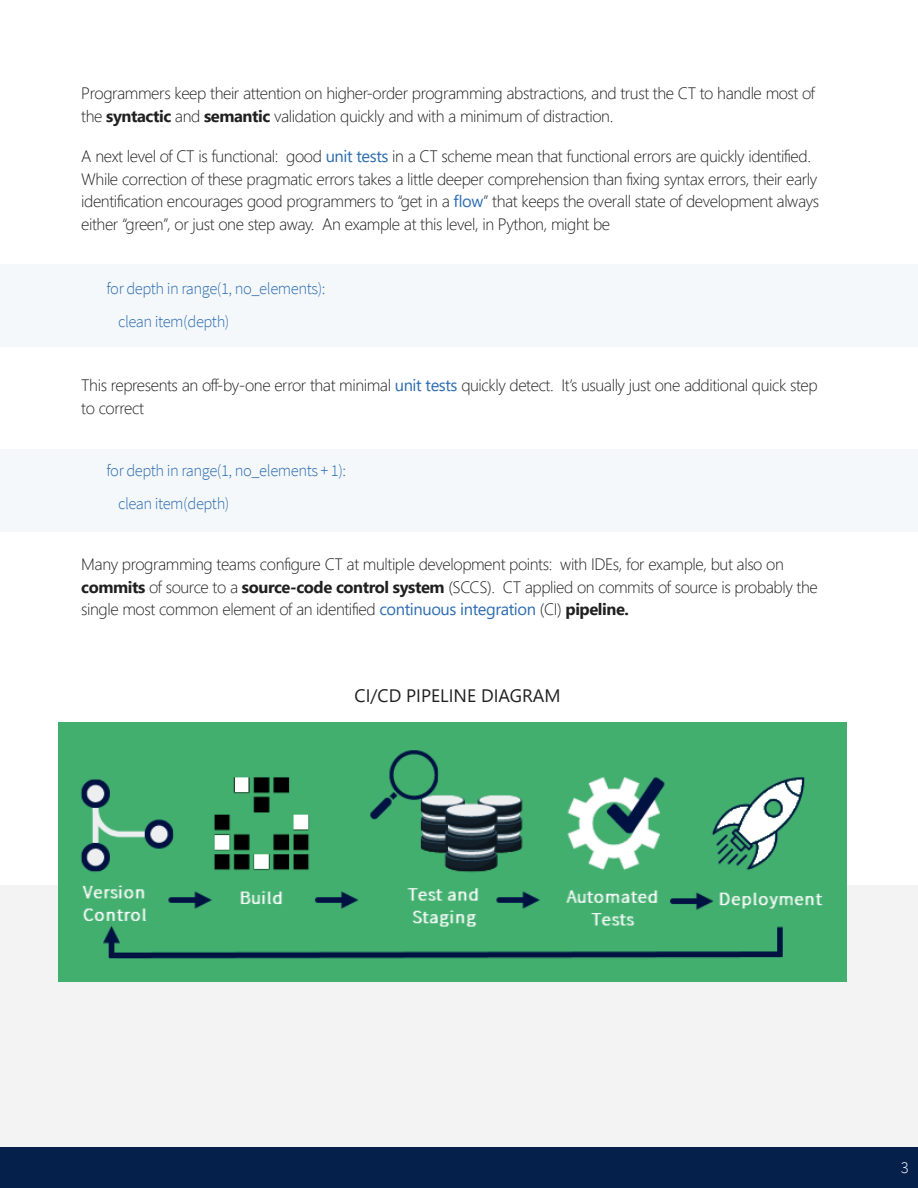
<style>
.page{position:relative;width:918px;height:1188px;background:#fff}
.page>*{position:absolute;margin:0;border:0;box-sizing:border-box;transform-origin:0 0}
.t1{font:18px "Segoe UI";color:#202020}
.body{font:300 16.5px/22.5px "Segoe UI";letter-spacing:-.025em;color:#202020}
.Snippets{font:300 16.5px "Source Sans Pro";letter-spacing:-.025em;color:#2b6cb1}
.t2{font:300 16.5px "Source Sans Pro";color:#fff}
.s1{font-weight:700}
.s2{font-weight:400;color:#2b6cb1}
</style>
<div class="page">
<div style="left:0;top:449px;width:918px;height:83px;background:#f5f8fb"></div>
<div style="left:0;top:265px;width:918px;height:82px;background:#f5f8fb"></div>
<div style="left:0;top:885px;width:918px;height:303px;background:#f3f3f3"></div>
<div style="left:0;top:1148px;width:918px;height:40px;background:#06204c"></div>
<img style="left:59px;top:723px;width:787px;height:258px">
<p class="body" style="left:81px;top:80px;width:735px">Programmers keep their attention on higher-order programming abstractions, and trust the CT to handle most of the <span class="s1">syntactic</span> and <span class="s1">semantic</span> validation quickly and with a minimum of distraction.</p>
<p class="body" style="left:81px;top:143px;width:740px">A next level of CT is functional: good <span class="s2">unit tests</span> in a CT scheme mean that functional errors are quickly identified.<br>While correction of these pragmatic errors takes a little deeper comprehension than fixing syntax errors, their early identification encourages good programmers to “get in a <span class="s2">flow</span>” that keeps the overall state of development always either “green”, or just one step away. An example at this level, in Python, might be</p>
<p class="Snippets" style="left:106px;top:278px;width:220px">for depth in range(1, no_elements):</p>
<p class="Snippets" style="left:118px;top:311px;width:113px">clean item(depth)</p>
<p class="body" style="left:81px;top:372px;width:738px">This represents an off-by-one error that minimal <span class="s2">unit tests</span> quickly detect. It’s usually just one additional quick step to correct</p>
<p class="Snippets" style="left:106px;top:460px;width:241px">for depth in range(1, no_elements + 1):</p>
<p class="Snippets" style="left:118px;top:493px;width:113px">clean item(depth)</p>
<p class="body" style="left:81px;top:552px;width:738px">Many programming teams configure CT at multiple development points: with IDEs, for example, but also on <span class="s1">commits</span> of source to a <span class="s1">source-code control system</span> (SCCS). CT applied on commits of source is probably the single most common element of an identified <span class="s2">continuous integration</span> (CI) <span class="s1">pipeline.</span></p>
<p class="t1" style="left:355px;top:679px;width:208px">CI/CD PIPELINE DIAGRAM</p>
<p class="t2" style="left:901px;top:1157px;width:9px">3</p>
</div>
